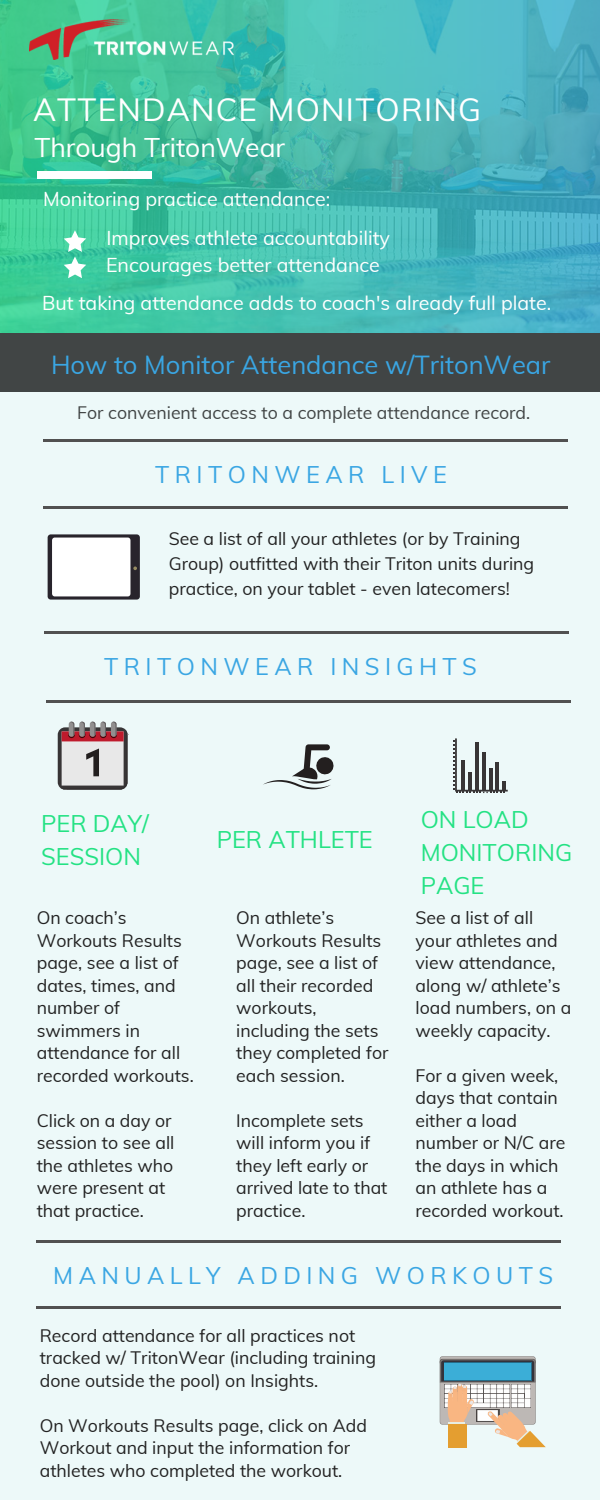
<style>
.page{position:relative;width:600px;height:1500px;background:#edf9f9}
.page>*{position:absolute;margin:0;border:0;box-sizing:border-box;transform-origin:0 0}
.t1{font:31.4px "Muli";letter-spacing:.04em;color:#fff}
.t2{font:26.5px "Muli";color:#fff}
.t3{font:25.5px "Muli";color:#3aa6e3}
.t4{font:23.6px "Muli";letter-spacing:.23em;color:#3aa6e3}
.t5{font:23.6px/33px "Muli";color:#24e284}
.t6{font:19.7px/38.2px "Muli";color:#fff}
.t7{font:17.7px/22.5px "Muli";color:#222}
.t8{font:17.7px "Muli";color:#414545}
</style>
<div class="page">
<img style="left:0;top:0;width:600px;height:333px">
<div style="left:0;top:333px;width:600px;height:58px;background:#414545"></div>
<svg style="left:64px;top:230px;width:22px;height:48px"></svg>
<hr style="left:43px;top:506px;width:525px;height:2px;background:#515151">
<hr style="left:43px;top:440px;width:525px;height:2px;background:#515151">
<img style="left:29px;top:20px;width:205px;height:40px">
<svg style="left:48px;top:534px;width:92px;height:66px;background:#403d45"></svg>
<div style="left:52px;top:538px;width:78px;height:58px;background:#fff;border-radius:3px"></div>
<svg style="left:133px;top:566px;width:4px;height:4px"></svg>
<svg style="left:59px;top:722px;width:69px;height:68px;background:#b5a5a7"></svg>
<svg style="left:263px;top:744px;width:71px;height:45px"></svg>
<svg style="left:454px;top:738px;width:54px;height:55px"></svg>
<hr style="left:495px;top:762px;width:4px;height:28px;background:#383536">
<hr style="left:489px;top:768px;width:3px;height:22px;background:#383536">
<hr style="left:482px;top:752px;width:4px;height:38px;background:#383536">
<hr style="left:475px;top:742px;width:4px;height:48px;background:#383536">
<hr style="left:468px;top:772px;width:4px;height:18px;background:#383536">
<hr style="left:462px;top:760px;width:3px;height:30px;background:#383536">
<hr style="left:36px;top:1307px;width:525px;height:2px;background:#515151">
<hr style="left:36px;top:1241px;width:525px;height:2px;background:#515151">
<div style="left:37px;top:171px;width:41px;height:7px;background:#fff"></div>
<div style="left:111px;top:171px;width:41px;height:7px;background:#fff"></div>
<div style="left:77px;top:171px;width:35px;height:7px;background:#fff"></div>
<hr style="left:46px;top:701px;width:525px;height:2px;background:#515151">
<hr style="left:44px;top:632px;width:524px;height:2px;background:#515151">
<svg style="left:440px;top:1356px;width:106px;height:91px"></svg>
<h1 class="t1" style="left:33px;top:89px;width:450px">ATTENDANCE MONITORING</h1>
<h2 class="t2" style="left:34px;top:130px;width:252px">Through TritonWear</h2>
<p class="t6" style="left:107px;top:180px;width:285px;text-indent:-63px">Monitoring practice attendance:<br>Improves athlete accountability</p>
<p class="t6" style="left:42px;top:246px;width:511px;line-height:37.5px;text-indent:64px">Encourages better attendance<br>But taking attendance adds to coach's already full plate.</p>
<h3 class="t3" style="left:51px;top:348px;width:501px">How to Monitor Attendance w/TritonWear</h3>
<p class="t8" style="left:77px;top:401px;width:455px">For convenient access to a complete attendance record.</p>
<h3 class="t4" style="left:155px;top:459px;width:293px">TRITONWEAR LIVE</h3>
<p class="t7" style="left:169px;top:526px;width:367px;line-height:24.8px">See a list of all your athletes (or by Training<br>Group) outfitted with their Triton units during practice, on your tablet - even latecomers!</p>
<h3 class="t4" style="left:104px;top:651px;width:374px">TRITONWEAR INSIGHTS</h3>
<h3 class="t5" style="left:41px;top:806px;width:109px">PER DAY/<br>SESSION</h3>
<p class="t7" style="left:37px;top:906px;width:159px">On coach’s<br>Workouts Results page, see a list of dates, times, and number of swimmers in attendance for all recorded workouts.</p>
<p class="t7" style="left:37px;top:1109px;width:139px">Click on a day or session to see all the athletes who were present at that practice.</p>
<h3 class="t5" style="left:217px;top:823px;width:158px">PER ATHLETE</h3>
<p class="t7" style="left:236px;top:906px;width:154px">On athlete’s<br>Workouts Results page, see a list of all their recorded workouts, including the sets they completed for each session.</p>
<p class="t7" style="left:236px;top:1109px;width:153px">Incomplete sets will inform you if they left early or arrived late to that practice.</p>
<h3 class="t5" style="left:421px;top:803px;width:153px">ON LOAD<br>MONITORING<br>PAGE</h3>
<p class="t7" style="left:416px;top:906px;width:157px">See a list of all your athletes and view attendance, along w/ athlete’s load numbers, on a weekly capacity.</p>
<p class="t7" style="left:416px;top:1064px;width:151px">For a given week, days that contain either a load number or N/C are the days in which an athlete has a recorded workout.</p>
<h3 class="t4" style="left:53px;top:1260px;width:501px">MANUALLY ADDING WORKOUTS</h3>
<p class="t7" style="left:40px;top:1324px;width:338px">Record attendance for all practices not tracked w/ TritonWear (including training done outside the pool) on Insights.</p>
<p class="t7" style="left:40px;top:1414px;width:329px">On Workouts Results page, click on Add<br>Workout and input the information for athletes who completed the workout.</p>
</div>
